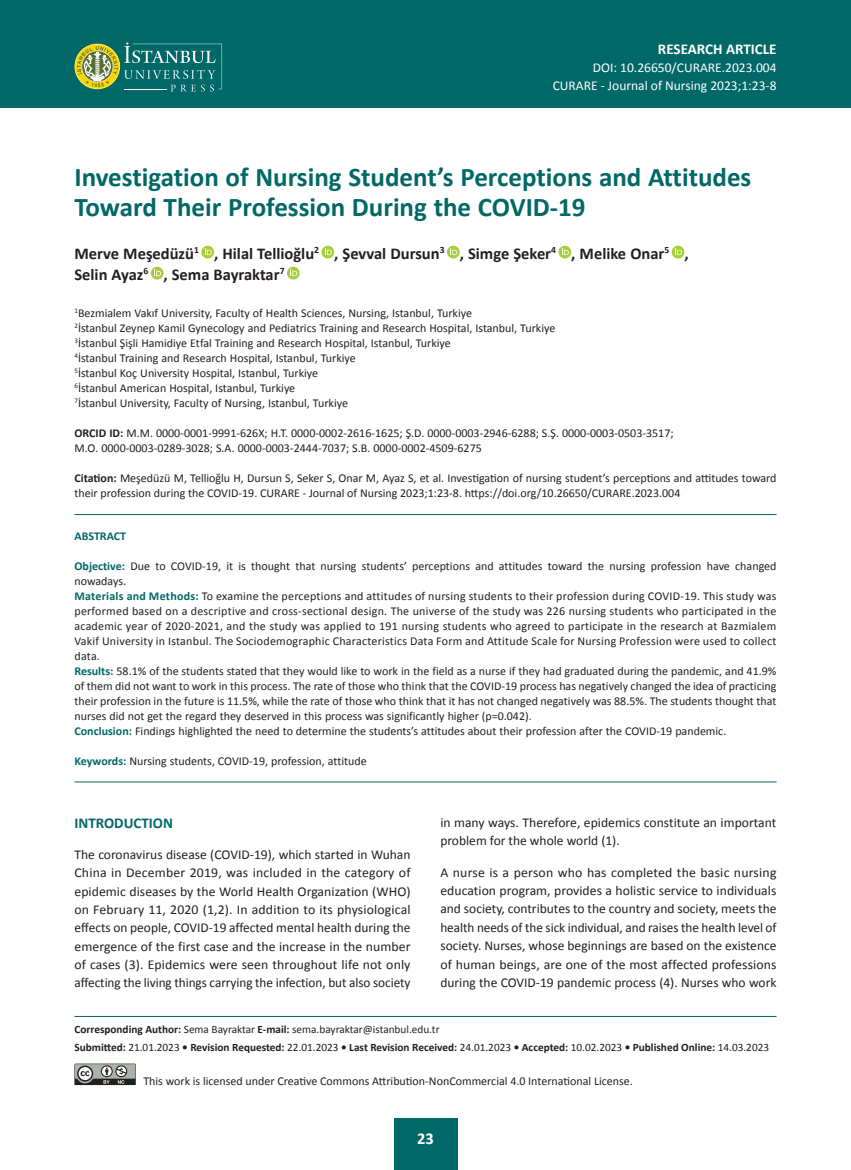
<style>
.page{position:relative;width:851px;height:1170px;background:#fff}
.page>*{position:absolute;margin:0;border:0;box-sizing:border-box;transform-origin:0 0}
.t1{font:700 27px/30px "Calibri";color:#006866}
.t2{font:700 16.5px/21px "Calibri";color:#231f20}
.t3{font:700 16.5px "Calibri";color:#fff}
.t4{font:700 15px "Calibri";color:#fff}
.t5{font:700 15px "Calibri";color:#006866}
.t6{font:13.5px/18.3px "Calibri";color:#231f20;text-align:justify}
.t7{font:13.5px/18px "Calibri";color:#fff;text-align:right}
.t8{font:12px/15px "Calibri";color:#231f20}
.t9{font:700 12px "Calibri";color:#006866}
.t10{font:700 11.25px/17.7px "Calibri";color:#231f20}
.s1{font-weight:700}
.s2{font-weight:700;color:#006866}
.s3{font-weight:400}
</style>
<div class="page">
<div style="left:393px;top:1118px;width:64px;height:51px;background:#006866"></div>
<div style="left:0;top:0;width:850px;height:107px;background:#006866"></div>
<svg style="left:201px;top:246px;width:13px;height:12px"></svg>
<svg style="left:205px;top:248px;width:7px;height:7px"></svg>
<svg style="left:321px;top:246px;width:13px;height:12px"></svg>
<svg style="left:325px;top:248px;width:7px;height:7px"></svg>
<div style="left:447px;top:246px;width:12px;height:12px;background:#a6ce39;border-radius:50%"></div>
<svg style="left:450px;top:248px;width:7px;height:7px"></svg>
<svg style="left:558px;top:246px;width:13px;height:12px"></svg>
<svg style="left:561px;top:248px;width:7px;height:7px"></svg>
<div style="left:671px;top:246px;width:13px;height:12px;background:#a6ce39;border-radius:50%"></div>
<svg style="left:675px;top:248px;width:7px;height:7px"></svg>
<div style="left:151px;top:267px;width:12px;height:12px;background:#a6ce39;border-radius:50%"></div>
<svg style="left:154px;top:269px;width:7px;height:7px"></svg>
<svg style="left:287px;top:267px;width:13px;height:12px"></svg>
<svg style="left:290px;top:269px;width:7px;height:7px"></svg>
<hr style="left:74px;top:1015px;width:702px;height:1px;background:#006866">
<hr style="left:74px;top:514px;width:702px;height:1px;background:#006866">
<hr style="left:74px;top:781px;width:702px;height:1px;background:#006866">
<svg style="left:74px;top:1063px;width:62px;height:21px"></svg>
<svg style="left:74px;top:43px;width:148px;height:49px"></svg>
<p class="t4" style="left:658px;top:39px;width:120px">RESEARCH ARTICLE</p>
<p class="t7" style="left:552px;top:58px;width:225px">DOI: 10.26650/CURARE.2023.004<br>CURARE - Journal of Nursing 2023;1:23-8</p>
<h1 class="t1" style="left:74px;top:162px;width:678px">Investigation of Nursing Student’s Perceptions and Attitudes<br>Toward Their Profession During the COVID-19</h1>
<h2 class="t2" style="left:74px;top:242px;width:615px">Merve Meşedüzü<sup>1</sup> , Hilal Tellioğlu<sup>2</sup> , Şevval Dursun<sup>3</sup> , Simge Şeker<sup>4</sup> , Melike Onar<sup>5</sup> ,<br>Selin Ayaz<sup>6</sup> , Sema Bayraktar<sup>7</sup></h2>
<p class="t8" style="left:74px;top:305px;width:482px"><sup>1</sup>Bezmialem Vakıf University, Faculty of Health Sciences, Nursing, Istanbul, Turkiye<br><sup>2</sup>İstanbul Zeynep Kamil Gynecology and Pediatrics Training and Research Hospital, Istanbul, Turkiye <sup>3</sup>İstanbul Şişli Hamidiye Etfal Training and Research Hospital, Istanbul, Turkiye<br><sup>4</sup>İstanbul Training and Research Hospital, Istanbul, Turkiye<br><sup>5</sup>İstanbul Koç University Hospital, Istanbul, Turkiye<br><sup>6</sup>İstanbul American Hospital, Istanbul, Turkiye<br><sup>7</sup>İstanbul University, Faculty of Nursing, Istanbul, Turkiye</p>
<p class="t8" style="left:74px;top:425px;width:600px"><span class="s1">ORCID ID:</span> M.M. 0000-0001-9991-626X; H.T. 0000-0002-2616-1625; Ş.D. 0000-0003-2946-6288; S.Ş. 0000-0003-0503-3517;<br>M.O. 0000-0003-0289-3028; S.A. 0000-0003-2444-7037; S.B. 0000-0002-4509-6275</p>
<p class="t8" style="left:74px;top:470px;width:703px"><span class="s1">Citation:</span> Meşedüzü M, Tellioğlu H, Dursun S, Seker S, Onar M, Ayaz S, et al. Investigation of nursing student’s perceptions and attitudes toward their profession during the COVID-19. CURARE - Journal of Nursing 2023;1:23-8. https://doi.org/10.26650/CURARE.2023.004</p>
<p class="t9" style="left:74px;top:528px;width:53px">ABSTRACT</p>
<p class="t8" style="left:74px;top:558px;width:703px"><span class="s2">Objective:</span> Due to COVID-19, it is thought that nursing students’ perceptions and attitudes toward the nursing profession have changed nowadays.<br><span class="s2">Materials and Methods:</span> To examine the perceptions and attitudes of nursing students to their profession during COVID-19. This study was performed based on a descriptive and cross-sectional design. The universe of the study was 226 nursing students who participated in the academic year of 2020-2021, and the study was applied to 191 nursing students who agreed to participate in the research at Bazmialem Vakif University in Istanbul. The Sociodemographic Characteristics Data Form and Attitude Scale for Nursing Profession were used to collect data.<br><span class="s2">Results:</span> 58.1% of the students stated that they would like to work in the field as a nurse if they had graduated during the pandemic, and 41.9% of them did not want to work in this process. The rate of those who think that the COVID-19 process has negatively changed the idea of practicing their profession in the future is 11.5%, while the rate of those who think that it has not changed negatively was 88.5%. The students thought that nurses did not get the regard they deserved in this process was significantly higher (p=0.042).<br><span class="s2">Conclusion:</span> Findings highlighted the need to determine the students’s attitudes about their profession after the COVID-19 pandemic.</p>
<p class="t8" style="left:74px;top:753px;width:294px"><span class="s2">Keywords:</span> Nursing students, COVID-19, profession, attitude</p>
<p class="t5" style="left:74px;top:813px;width:100px">INTRODUCTION</p>
<p class="t6" style="left:74px;top:845px;width:337px">The coronavirus disease (COVID-19), which started in Wuhan China in December 2019, was included in the category of epidemic diseases by the World Health Organization (WHO) on February 11, 2020 (1,2). In addition to its physiological effects on people, COVID-19 affected mental health during the emergence of the first case and the increase in the number of cases (3). Epidemics were seen throughout life not only affecting the living things carrying the infection, but also society</p>
<p class="t6" style="left:440px;top:813px;width:337px">in many ways. Therefore, epidemics constitute an important problem for the whole world (1).</p>
<p class="t6" style="left:440px;top:862px;width:337px">A nurse is a person who has completed the basic nursing education program, provides a holistic service to individuals and society, contributes to the country and society, meets the health needs of the sick individual, and raises the health level of society. Nurses, whose beginnings are based on the existence of human beings, are one of the most affected professions during the COVID-19 pandemic process (4). Nurses who work</p>
<p class="t10" style="left:74px;top:1020px;width:696px">Corresponding Author: <span class="s3">Sema Bayraktar</span> E-mail: <span class="s3">sema.bayraktar@istanbul.edu.tr<br></span>Submitted: <span class="s3">21.01.2023</span> • Revision Requested: <span class="s3">22.01.2023</span> • Last Revision Received: <span class="s3">24.01.2023</span> • Accepted: <span class="s3">10.02.2023</span> • Published Online: <span class="s3">14.03.2023</span></p>
<p class="t8" style="left:143px;top:1073px;width:491px">This work is licensed under Creative Commons Attribution-NonCommercial 4.0 International License.</p>
<h2 class="t3" style="left:417px;top:1127px;width:18px">23</h2>
</div>
